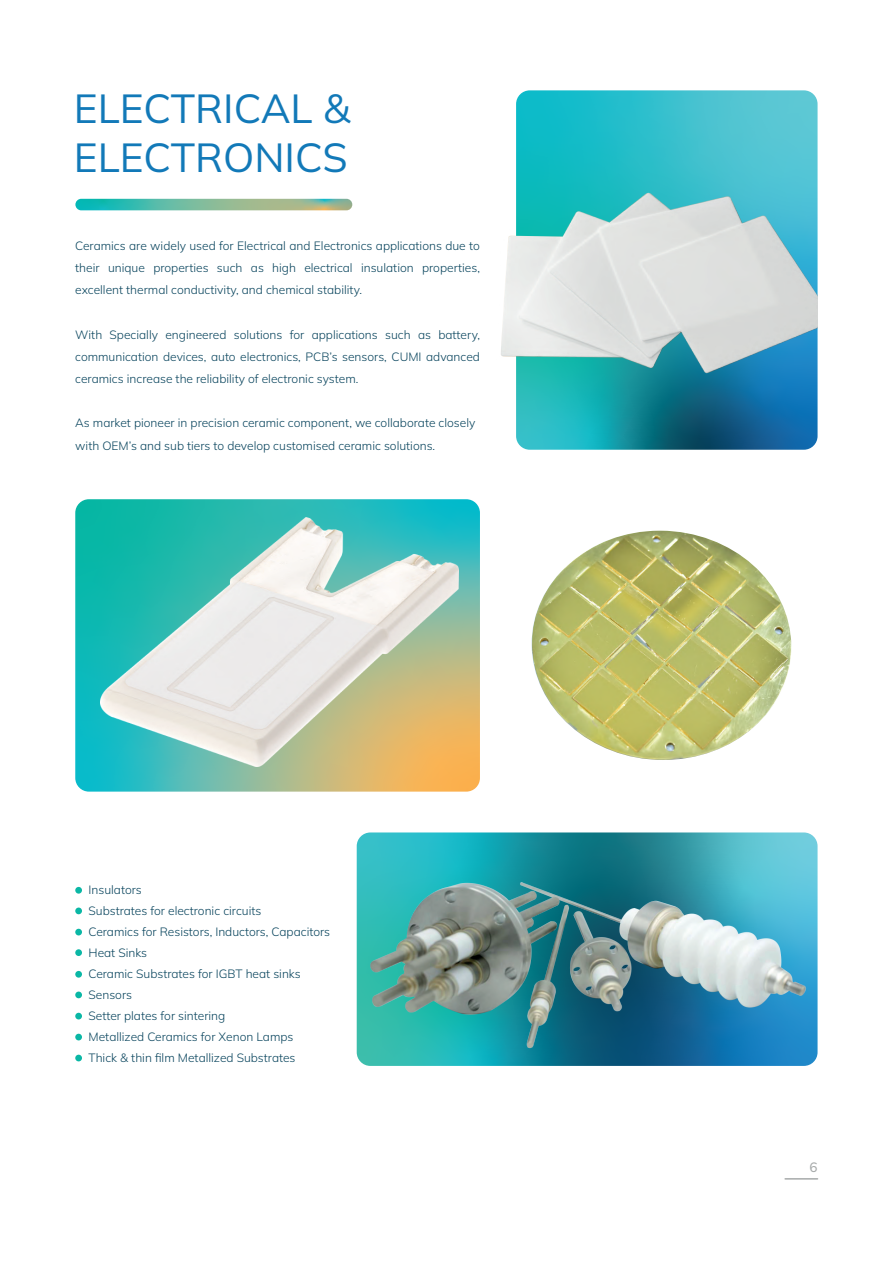
<style>
.page{position:relative;width:893px;height:1263px;background:#fff}
.page>*{position:absolute;margin:0;border:0;box-sizing:border-box;transform-origin:0 0}
.t1{font:200 40.5px/48.6px "Mulish";color:#1279b8}
.t2{font:200 13.5px "Mulish";color:#a7aaaa}
.t3{font:200 12px/21px "Mulish";color:#07435c;text-align:justify}
</style>
<div class="page">
<svg style="left:357px;top:832px;width:460px;height:234px;background:#2ca0b1"></svg>
<div style="left:75px;top:887px;width:7px;height:7px;background:#0ab7a5;border-radius:50%"></div>
<div style="left:75px;top:907px;width:7px;height:7px;background:#0ab7a5;border-radius:50%"></div>
<div style="left:75px;top:929px;width:7px;height:6px;background:#0ab7a5;border-radius:50%"></div>
<div style="left:75px;top:949px;width:7px;height:7px;background:#0ab7a5;border-radius:50%"></div>
<div style="left:75px;top:971px;width:7px;height:7px;background:#0ab7a5;border-radius:50%"></div>
<div style="left:75px;top:991px;width:7px;height:7px;background:#0ab7a5;border-radius:50%"></div>
<div style="left:75px;top:1013px;width:7px;height:6px;background:#0ab7a5;border-radius:50%"></div>
<div style="left:75px;top:1034px;width:7px;height:6px;background:#0ab7a5;border-radius:50%"></div>
<div style="left:75px;top:1055px;width:7px;height:6px;background:#0ab7a5;border-radius:50%"></div>
<svg style="left:75px;top:199px;width:277px;height:11px;background:#71b99e"></svg>
<hr style="left:785px;top:1178px;width:32px;height:1px;background:#a7aaaa">
<svg style="left:75px;top:499px;width:405px;height:293px;background:#5cbaa3"></svg>
<img style="left:101px;top:518px;width:357px;height:248px">
<svg style="left:516px;top:90px;width:301px;height:360px;background:#27a7b9"></svg>
<img style="left:501px;top:187px;width:316px;height:192px">
<img style="left:364px;top:875px;width:445px;height:179px">
<img style="left:531px;top:531px;width:261px;height:229px">
<h1 class="t1" style="left:74px;top:83px;width:278px">ELECTRICAL &amp;<br>ELECTRONICS</h1>
<p class="t3" style="left:75px;top:234px;width:406px;line-height:22.2px">Ceramics are widely used for Electrical and Electronics applications due to their unique properties such as high electrical insulation properties, excellent thermal conductivity, and chemical stability.</p>
<p class="t3" style="left:75px;top:323px;width:406px;line-height:22.2px">With Specially engineered solutions for applications such as battery, communication devices, auto electronics, PCB’s sensors, CUMI advanced ceramics increase the reliability of electronic system.</p>
<p class="t3" style="left:75px;top:412px;width:402px;line-height:22.2px">As market pioneer in precision ceramic component, we collaborate closely with OEM’s and sub tiers to develop customised ceramic solutions.</p>
<p class="t3" style="left:89px;top:879px;width:243px;text-align:left">Insulators<br>Substrates for electronic circuits<br>Ceramics for Resistors, Inductors, Capacitors<br>Heat Sinks<br>Ceramic Substrates for IGBT heat sinks<br>Sensors<br>Setter plates for sintering<br>Metallized Ceramics for Xenon Lamps<br>Thick &amp; thin film Metallized Substrates</p>
<p class="t2" style="left:809px;top:1158px;width:10px">6</p>
</div>
